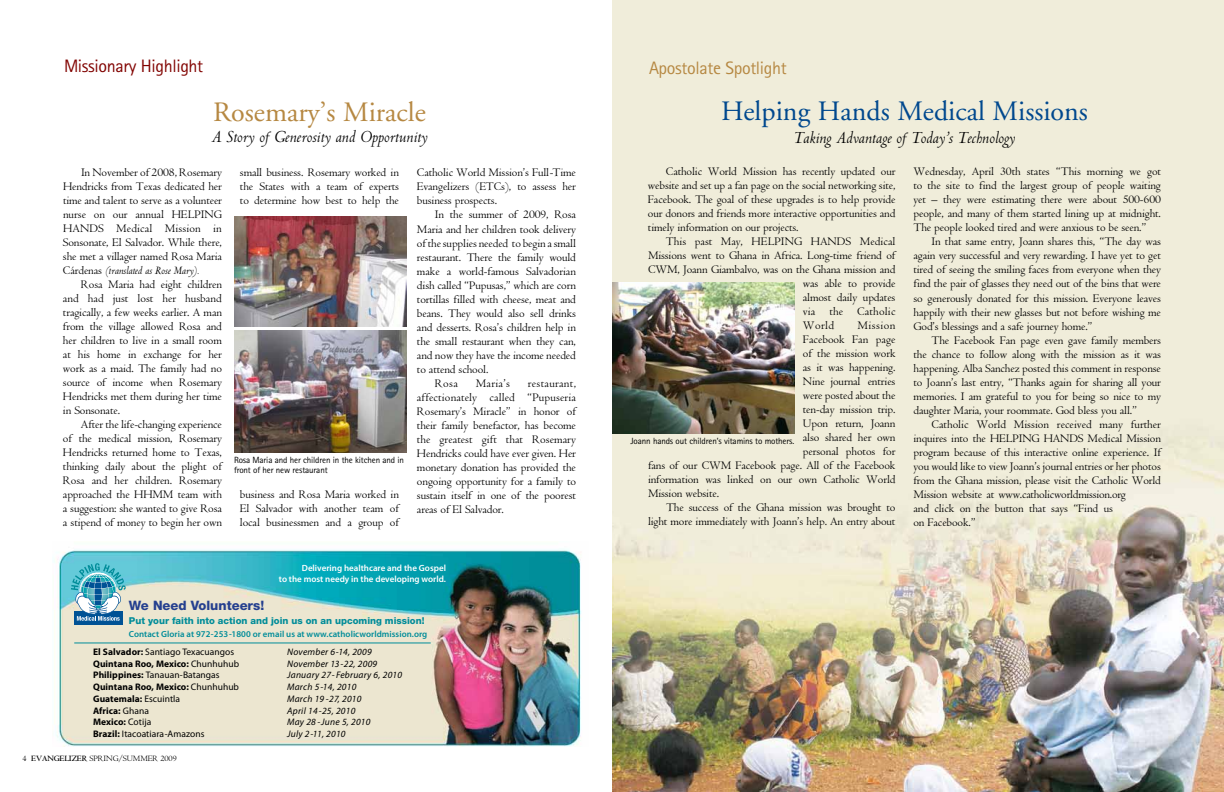
<style>
.page{position:relative;width:1224px;height:792px;background:#fff}
.page>*{position:absolute;margin:0;border:0;box-sizing:border-box;transform-origin:0 0}
.t1{font:28px "Adobe Garamond";color:#00488e}
.t2{font:28px "Adobe Garamond";color:#b68842}
.t3{font:italic 18px "Centaur";color:#000}
.t4{font:18px "Rotis Sans Serif";letter-spacing:-.02em;color:#810300}
.t5{font:18px "Rotis Sans Serif";letter-spacing:-.02em;color:#b68842}
.t6{font:800 13px "Helvetica Neue";color:#25408f}
.t7{font:12px/14px "Centaur";letter-spacing:-.01em;color:#000;text-align:justify}
.t8{font:12px "Centaur";letter-spacing:.015em;color:#000}
.t9{font:italic 9.5px "Myriad Pro";letter-spacing:.025em;color:#000}
.t10{font:700 9.5px "Myriad Pro";letter-spacing:.005em;color:#000}
.t11{font:9.5px "Myriad Pro";letter-spacing:.005em;color:#000}
.t12{font:800 9.5px "Helvetica Neue";color:#008c99}
.t13{font:9px/10px "Rotis Sans Serif";letter-spacing:-.015em;color:#000}
.t14{font:600 9px/10.8px "Myriad Pro";color:#fff;text-align:right}
.t15{font:600 8.9px "Myriad Pro";letter-spacing:.005em;color:#008c99}
.t16{font:8.5px "Centaur";letter-spacing:-.005em;color:#000}
.s1{font-style:italic}
.s2{font-weight:700}
.s3{font-weight:400}
</style>
<div class="page">
<img style="left:612px;top:0;width:612px;height:792px">
<img style="left:234px;top:216px;width:172px;height:111px">
<img style="left:234px;top:330px;width:172px;height:122px">
<img style="left:613px;top:282px;width:181px;height:151px">
<img style="left:53px;top:549px;width:528px;height:197px">
<hr style="left:74px;top:643px;width:357px;height:1px;background:#008c99">
<div style="left:74px;top:611px;width:48px;height:14px;background:#005295"></div>
<svg style="left:71px;top:563px;width:55px;height:58px"></svg>
<h2 class="t4" style="left:64px;top:55px;width:141px">Missionary Highlight</h2>
<h2 class="t5" style="left:649px;top:57px;width:139px">Apostolate Spotlight</h2>
<h1 class="t2" style="left:213px;top:97px;width:214px">Rosemary’s Miracle</h1>
<h2 class="t3" style="left:212px;top:127px;width:217px">A Story of Generosity and Opportunity</h2>
<p class="t7" style="left:63px;top:166px;width:161px;text-align:left">In November of 2008, Rosemary<br>Hendricks from Texas dedicated her time and talent to serve as a volunteer nurse on our annual HELPING<br>HANDS Medical Mission in<br>Sonsonate, El Salvador. While there, she met a villager named Rosa Maria<br>Cárdenas <span class="s1">(translated as Rose Mary).<br></span>Rosa Maria had eight children and had just lost her husband tragically, a few weeks earlier. A man from the village allowed Rosa and her children to live in a small room at his home in exchange for her work as a maid. The family had no source of income when Rosemary<br>Hendricks met them during her time in Sonsonate.</p>
<p class="t7" style="left:63px;top:418px;width:161px;text-indent:18px">After the life-changing experience of the medical mission, Rosemary Hendricks returned home to Texas, thinking daily about the plight of Rosa and her children. Rosemary approached the HHMM</p>
<p class="t7" style="left:63px;top:488px;width:161px;text-indent:115px">team with a suggestion: she wanted to give Rosa a stipend of money to begin her own</p>
<p class="t7" style="left:240px;top:166px;width:161px">small business. Rosemary worked in the States with a team of experts to determine how best to help the</p>
<p class="t13" style="left:234px;top:455px;width:172px">Rosa Maria and her children in the kitchen and in front of her new restaurant</p>
<p class="t7" style="left:240px;top:488px;width:161px">business and Rosa Maria worked in El Salvador with another team of local businessmen and a group of</p>
<p class="t7" style="left:417px;top:166px;width:161px;text-align:left">Catholic World Mission’s Full-Time<br>Evangelizers (ETCs), to assess her business prospects.<br>In the summer of 2009, Rosa<br>Maria and her children took delivery of the supplies needed to begin a small restaurant. There the family would make a world-famous Salvadorian dish called “Pupusas,” which are corn tortillas filled with cheese, meat and beans. They would also sell drinks and desserts. Rosa’s children help in the small restaurant when they can, and now they have the income needed to attend school.<br>Rosa</p>
<p class="t7" style="left:476px;top:376px;width:36px">Maria’s</p>
<p class="t7" style="left:417px;top:376px;width:161px;text-indent:111px">restaurant, affectionately called “Pupuseria Rosemary’s Miracle” in honor of their family benefactor, has become the greatest gift that Rosemary Hendricks could have ever given. Her monetary donation has provided the ongoing opportunity for a family to sustain itself in one of the poorest areas of El Salvador.</p>
<p class="t14" style="left:279px;top:562px;width:169px">Delivering healthcare and the Gospel<br>to the most needy in the developing world.</p>
<p class="t6" style="left:129px;top:598px;width:137px">We Need Volunteers!</p>
<p class="t12" style="left:129px;top:615px;width:297px">Put your faith into action and join us on an upcoming mission!</p>
<p class="t15" style="left:129px;top:629px;width:300px">Contact Gloria at 972-253-1800 or email us at www.catholicworldmission.org</p>
<p class="t11" style="left:93px;top:646px;width:143px"><span class="s2">El Salvador:</span> Santiago Texacuangos</p>
<p class="t9" style="left:287px;top:646px;width:86px">November 6-14, 2009</p>
<p class="t10" style="left:93px;top:657px;width:147px">Quintana Roo, Mexico: <span class="s3">Chunhuhub</span></p>
<p class="t9" style="left:287px;top:658px;width:92px">November 13-22, 2009</p>
<p class="t11" style="left:93px;top:669px;width:128px"><span class="s2">Philippines:</span> Tanauan-Batangas</p>
<p class="t9" style="left:287px;top:669px;width:117px">January 27-February 6, 2010</p>
<p class="t10" style="left:93px;top:681px;width:147px">Quintana Roo, Mexico: <span class="s3">Chunhuhub</span></p>
<p class="t9" style="left:287px;top:681px;width:71px">March 5-14, 2010</p>
<p class="t10" style="left:93px;top:693px;width:88px">Guatemala: <span class="s3">Escuintla</span></p>
<p class="t9" style="left:287px;top:693px;width:76px">March 19 -27, 2010</p>
<p class="t10" style="left:93px;top:704px;width:57px">Africa: <span class="s3">Ghana</span></p>
<p class="t9" style="left:287px;top:705px;width:70px">April 14-25, 2010</p>
<p class="t10" style="left:93px;top:716px;width:60px">Mexico: <span class="s3">Cotija</span></p>
<p class="t9" style="left:287px;top:716px;width:85px">May 28 -June 5, 2010</p>
<p class="t11" style="left:93px;top:728px;width:113px"><span class="s2">Brazil:</span> Itacoatiara-Amazons</p>
<p class="t9" style="left:287px;top:728px;width:60px">July 2-11, 2010</p>
<p class="t16" style="left:22px;top:753px;width:156px">4 <span class="s2">EVANGELIZER</span> spring/summer 2009</p>
<h1 class="t1" style="left:721px;top:96px;width:368px">Helping Hands Medical Missions</h1>
<h2 class="t3" style="left:794px;top:128px;width:223px">Taking Advantage of Today’s Technology</h2>
<p class="t7" style="left:666px;top:165px;width:231px">Catholic World Mission has recently updated our</p>
<p class="t7" style="left:648px;top:179px;width:249px">website and set up a fan page on the social networking site,</p>
<p class="t7" style="left:648px;top:193px;width:249px">Facebook. The goal of these upgrades is to help provide</p>
<p class="t7" style="left:648px;top:207px;width:249px">our donors and friends more interactive opportunities and</p>
<p class="t7" style="left:648px;top:221px;width:152px">timely information on our projects.</p>
<p class="t7" style="left:666px;top:235px;width:117px">This past May, HELPING</p>
<p class="t7" style="left:811px;top:235px;width:86px">HANDS Medical</p>
<p class="t7" style="left:648px;top:249px;width:249px">Missions went to Ghana in Africa. Long-time friend of</p>
<p class="t7" style="left:648px;top:263px;width:249px">CWM, Joann Giambalvo, was on the Ghana mission and</p>
<p class="t7" style="left:803px;top:277px;width:94px">was able to provide</p>
<p class="t7" style="left:803px;top:291px;width:94px">almost daily updates</p>
<p class="t8" style="left:803px;top:305px;width:94px">via the Catholic</p>
<p class="t7" style="left:803px;top:319px;width:33px">World</p>
<p class="t7" style="left:858px;top:319px;width:39px">Mission</p>
<p class="t7" style="left:803px;top:333px;width:94px">Facebook Fan page</p>
<p class="t7" style="left:803px;top:347px;width:94px">of the mission work</p>
<p class="t7" style="left:803px;top:361px;width:94px">as it was happening.</p>
<p class="t7" style="left:803px;top:375px;width:94px">Nine journal entries</p>
<p class="t7" style="left:803px;top:389px;width:94px">were posted about the</p>
<p class="t7" style="left:803px;top:403px;width:94px">ten-day mission trip.</p>
<p class="t7" style="left:803px;top:417px;width:94px">Upon return, Joann</p>
<p class="t7" style="left:803px;top:431px;width:94px">also shared her own</p>
<p class="t7" style="left:803px;top:445px;width:94px">personal photos for</p>
<p class="t7" style="left:648px;top:459px;width:249px">fans of our CWM Facebook page. All of the Facebook</p>
<p class="t7" style="left:648px;top:473px;width:249px">information was linked on our own Catholic World</p>
<p class="t7" style="left:648px;top:487px;width:73px">Mission website.</p>
<p class="t7" style="left:666px;top:501px;width:231px">The success of the Ghana mission was brought to</p>
<p class="t7" style="left:648px;top:515px;width:249px">light more immediately with Joann’s help. An entry about</p>
<p class="t13" style="left:631px;top:435px;width:165px">Joann hands out children’s vitamins to mothers.</p>
<p class="t7" style="left:914px;top:165px;width:249px;text-align:left">Wednesday, April 30th states “This morning we got to the site to find the largest group of people waiting yet – they were estimating there were about 500-600 people, and many of them started lining up at midnight.<br>The people looked tired and were anxious to be seen.” In that same entry, Joann shares this, “The day was again very successful and very rewarding. I have yet to get tired of seeing the smiling faces from everyone when they find the pair of glasses they need out of the bins that were so generously donated for this mission. Everyone leaves happily with their new glasses but not before wishing me God’s blessings and a safe journey home.”</p>
<p class="t7" style="left:914px;top:333px;width:249px;text-indent:18px">The Facebook Fan page even gave family members the chance to follow along with the mission as it was happening. Alba Sanchez posted this comment in response to Joann’s last entry, “Thanks again for sharing all your memories. I am grateful to you for being so nice to my daughter Maria, your roommate. God bless you all.”</p>
<p class="t7" style="left:914px;top:417px;width:249px;text-indent:18px">Catholic World Mission received many further inquires into the HELPING</p>
<p class="t7" style="left:913px;top:431px;width:249px;text-align:left;text-indent:130px">HANDS Medical Mission program because of this interactive online experience. If you would like to view Joann’s journal entries or her photos from the Ghana mission, please visit the Catholic World Mission website at www.catholicworldmission.org<br>and click on the button that says “Find us<br>on Facebook.”</p>
</div>
